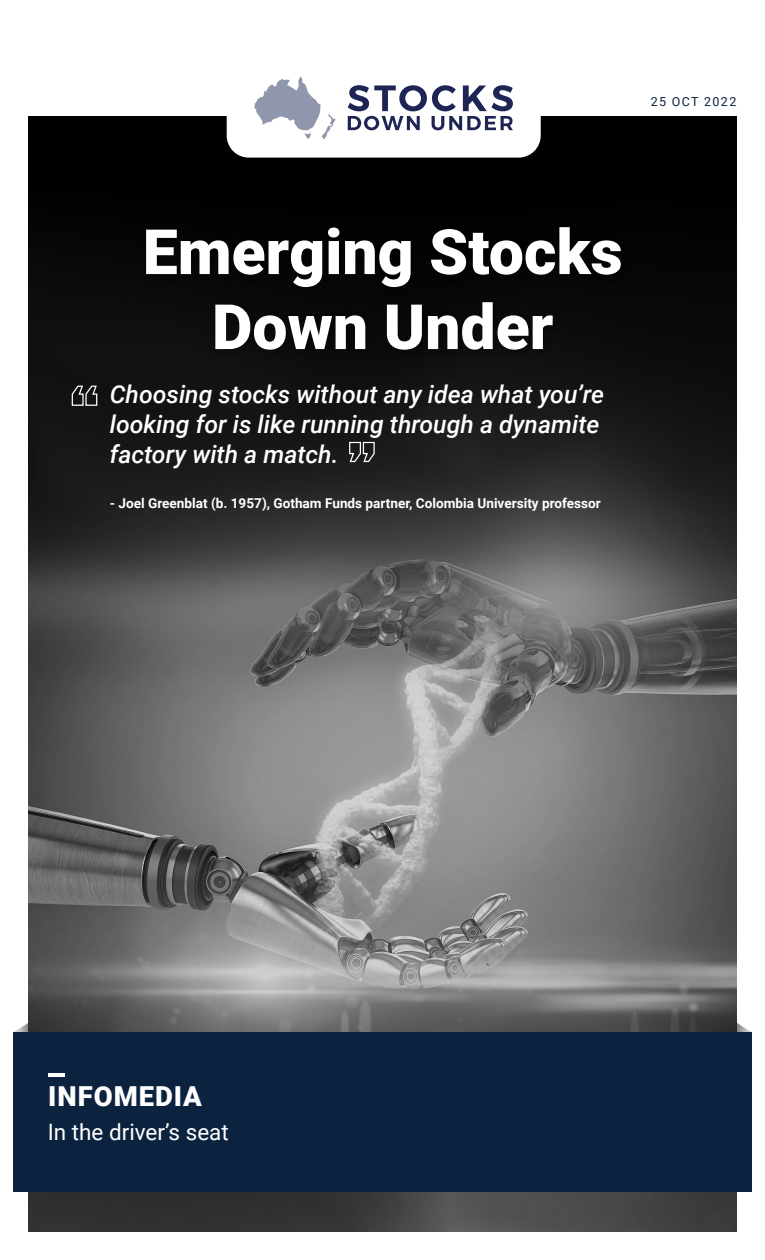
<style>
.page{position:relative;width:765px;height:1260px;background:#fff}
.page>*{position:absolute;margin:0;border:0;box-sizing:border-box;transform-origin:0 0}
.t1{font:900 62.5px/75px "Roboto";color:#fff;text-align:center}
.t2{font:900 27.5px "Roboto";letter-spacing:.035em;color:#fff}
.t3{font:italic 500 24.75px/29.6px "Roboto";color:#fff}
.t4{font:22.5px "Roboto";color:#fff}
.t5{font:700 13.62px "Roboto";color:#fff}
.t6{font:12.5px "Roboto";letter-spacing:.115em;color:#0c233f}
</style>
<div class="page">
<svg style="left:14px;top:1023px;width:14px;height:9px"></svg>
<svg style="left:737px;top:1023px;width:14px;height:9px"></svg>
<img style="left:28px;top:702px;width:709px;height:530px">
<svg style="left:28px;top:116px;width:709px;height:586px;background:#2e2e2e"></svg>
<div style="left:142px;top:223px;width:488px;height:136px;background:#070707"></div>
<div style="left:227px;top:20px;width:314px;height:138px;background:#fff;border-radius:22px"></div>
<svg style="left:254px;top:76px;width:82px;height:63px"></svg>
<svg style="left:348px;top:85px;width:165px;height:45px"></svg>
<div style="left:13px;top:1032px;width:739px;height:160px;background:#0c233f"></div>
<hr style="left:48px;top:1073px;width:16px;height:4px;background:#fff">
<svg style="left:71px;top:385px;width:27px;height:21px"></svg>
<svg style="left:348px;top:441px;width:27px;height:22px"></svg>
<p class="t6" style="left:651px;top:93px;width:87px">25 OCT 2022</p>
<h1 class="t1" style="left:143px;top:212px;width:481px">Emerging Stocks<br>Down Under</h1>
<p class="t3" style="left:110px;top:379px;width:496px">Choosing stocks without any idea what you’re looking for is like running through a dynamite factory with a match.</p>
<p class="t5" style="left:110px;top:494px;width:493px">- Joel Greenblat (b. 1957), Gotham Funds partner, Colombia University professor</p>
<p class="t2" style="left:48px;top:1077px;width:155px">INFOMEDIA</p>
<p class="t4" style="left:48px;top:1116px;width:183px">In the driver’s seat</p>
</div>
